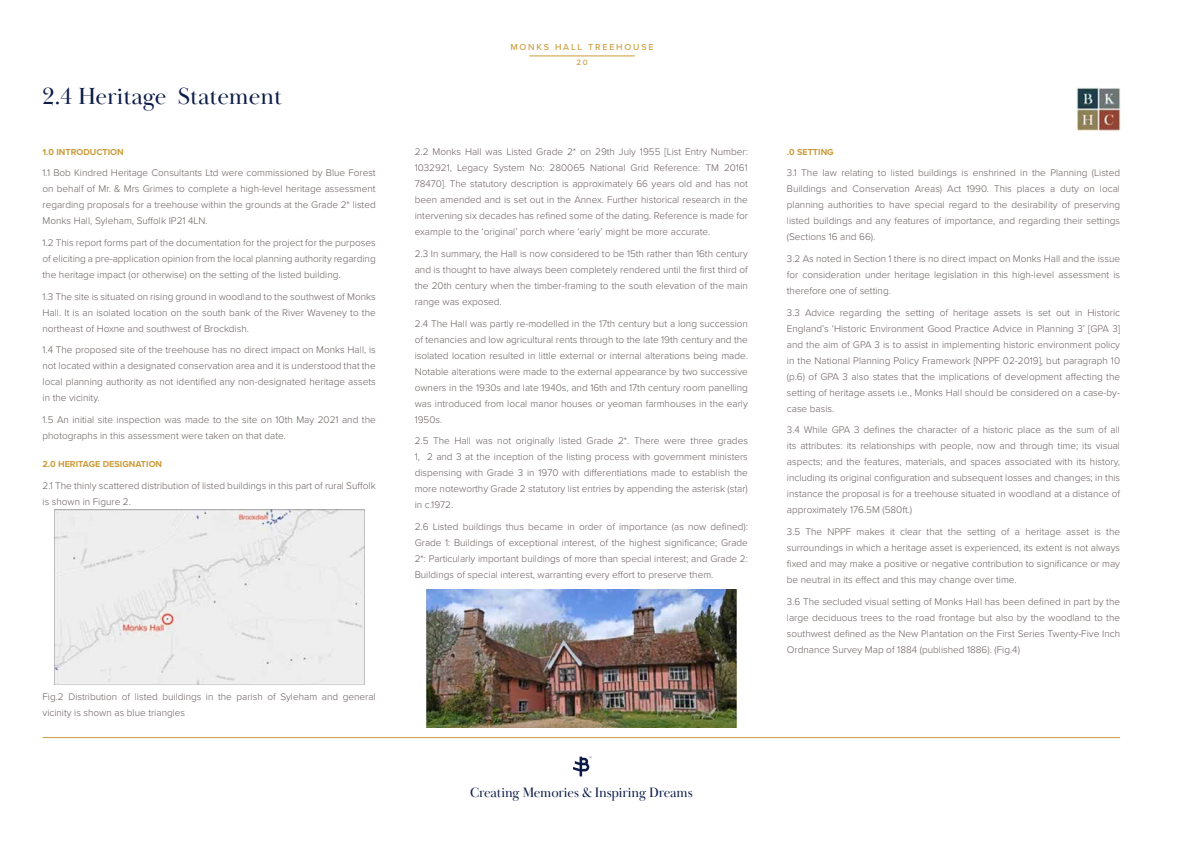
<style>
.page{position:relative;width:1191px;height:842px;background:#fff}
.page>*{position:absolute;margin:0;border:0;box-sizing:border-box;transform-origin:0 0}
.t1{font:24px "Baskerville Display PT";color:#0c1b47}
.t2{font:14px "Baskerville Display PT";letter-spacing:-.01em;color:#0c1b47}
.t3{font:300 10px/16px "Proxima Nova";color:#675e5c;text-align:justify}
.t4{font:700 9px "Proxima Nova";color:#cb9c3b}
.t5{font:500 9px "Proxima Nova";letter-spacing:.2em;color:#cb9c3b}
.t6{font:500 8px "Proxima Nova";color:#cb9c3b}
</style>
<div class="page">
<hr style="left:529px;top:55px;width:106px;height:1px;background:#cb9c3b">
<svg style="left:573px;top:757px;width:18px;height:19px"></svg>
<hr style="left:43px;top:737px;width:1077px;height:1px;background:#cb9c3b">
<img style="left:1076px;top:87px;width:44px;height:43px">
<img style="left:54px;top:510px;width:310px;height:175px">
<img style="left:426px;top:589px;width:310px;height:139px">
<h1 class="t1" style="left:43px;top:82px;width:241px">2.4 Heritage Statement</h1>
<p class="t4" style="left:43px;top:145px;width:83px">1.0 INTRODUCTION</p>
<p class="t3" style="left:43px;top:164px;width:335px">1.1 Bob Kindred Heritage Consultants Ltd were commissioned by Blue Forest on behalf of Mr. &amp; Mrs Grimes to complete a high-level heritage assessment regarding proposals for a treehouse within the grounds at the Grade 2* listed Monks Hall, Syleham, Suffolk IP21 4LN.</p>
<p class="t3" style="left:43px;top:234px;width:335px">1.2 This report forms part of the documentation for the project for the purposes of eliciting a pre-application opinion from the local planning authority regarding the heritage impact (or otherwise) on the setting of the listed building.</p>
<p class="t3" style="left:43px;top:288px;width:335px">1.3 The site is situated on rising ground in woodland to the southwest of Monks Hall. It is an isolated location on the south bank of the River Waveney to the northeast of Hoxne and southwest of Brockdish.</p>
<p class="t3" style="left:43px;top:341px;width:335px">1.4 The proposed site of the treehouse has no direct impact on Monks Hall, is not located within a designated conservation area and it is understood that the local planning authority as not identified any non-designated heritage assets in the vicinity.</p>
<p class="t3" style="left:43px;top:411px;width:335px">1.5 An initial site inspection was made to the site on 10th May 2021 and the photographs in this assessment were taken on that date.</p>
<p class="t4" style="left:43px;top:457px;width:121px">2.0 HERITAGE DESIGNATION</p>
<p class="t3" style="left:43px;top:477px;width:335px">2.1 The thinly scattered distribution of listed buildings in this part of rural Suffolk is shown in Figure 2.</p>
<p class="t3" style="left:43px;top:688px;width:335px">Fig.2 Distribution of listed buildings in the parish of Syleham and general vicinity is shown as blue triangles</p>
<p class="t5" style="left:510px;top:40px;width:145px">MONKS HALL TREEHOUSE</p>
<p class="t6" style="left:576px;top:56px;width:13px">20</p>
<p class="t3" style="left:415px;top:143px;width:335px">2.2 Monks Hall was Listed Grade 2* on 29th July 1955 [List Entry Number:<br>1032921, Legacy System No: 280065 National Grid Reference: TM 20161<br>78470]. The statutory description is approximately 66 years old and has not been amended and is set out in the Annex. Further historical research in the intervening six decades has refined some of the dating. Reference is made for example to the ‘original’ porch where ‘early’ might be more accurate.</p>
<p class="t3" style="left:415px;top:245px;width:335px">2.3 In summary, the Hall is now considered to be 15th rather than 16th century and is thought to have always been completely rendered until the first third of the 20th century when the timber-framing to the south elevation of the main range was exposed.</p>
<p class="t3" style="left:415px;top:315px;width:335px">2.4 The Hall was partly re-modelled in the 17th century but a long succession of tenancies and low agricultural rents through to the late 19th century and the isolated location resulted in little external or internal alterations being made.<br>Notable alterations were made to the external appearance by two successive owners in the 1930s and late 1940s, and 16th and 17th century room panelling was introduced from local manor houses or yeoman farmhouses in the early 1950s.</p>
<p class="t3" style="left:415px;top:432px;width:335px">2.5 The Hall was not originally listed Grade 2*. There were three grades 1, 2 and 3 at the inception of the listing process with government ministers dispensing with Grade 3 in 1970 with differentiations made to establish the more noteworthy Grade 2 statutory list entries by appending the asterisk (star) in c.1972.</p>
<p class="t3" style="left:415px;top:518px;width:335px">2.6 Listed buildings thus became in order of importance (as now defined):<br>Grade 1: Buildings of exceptional interest, of the highest significance; Grade 2*: Particularly important buildings of more than special interest; and Grade 2:<br>Buildings of special interest, warranting every effort to preserve them.</p>
<p class="t4" style="left:787px;top:145px;width:48px">.0 SETTING</p>
<p class="t3" style="left:787px;top:164px;width:335px">3.1 The law relating to listed buildings is enshrined in the Planning (Listed Buildings and Conservation Areas) Act 1990. This places a duty on local planning authorities to have special regard to the desirability of preserving listed buildings and any features of importance, and regarding their settings (Sections 16 and 66).</p>
<p class="t3" style="left:787px;top:250px;width:335px">3.2 As noted in Section 1 there is no direct impact on Monks Hall and the issue for consideration under heritage legislation in this high-level assessment is therefore one of setting.</p>
<p class="t3" style="left:787px;top:304px;width:335px">3.3 Advice regarding the setting of heritage assets is set out in Historic England’s ‘Historic Environment Good Practice Advice in Planning 3’ [GPA 3] and the aim of GPA 3 is to assist in implementing historic environment policy in the National Planning Policy Framework [NPPF 02-2019], but paragraph 10 (p.6) of GPA 3 also states that the implications of development affecting the setting of heritage assets i.e., Monks Hall should be considered on a case-by&shy;case basis.</p>
<p class="t3" style="left:787px;top:421px;width:335px">3.4 While GPA 3 defines the character of a historic place as the sum of all its attributes: its relationships with people, now and through time; its visual aspects; and the features, materials, and spaces associated with its history, including its original configuration and subsequent losses and changes; in this instance the proposal is for a treehouse situated in woodland at a distance of approximately 176.5M (580ft.)</p>
<p class="t3" style="left:787px;top:523px;width:335px">3.5 The NPPF makes it clear that the setting of a heritage asset is the surroundings in which a heritage asset is experienced, its extent is not always fixed and may make a positive or negative contribution to significance or may be neutral in its effect and this may change over time.</p>
<p class="t3" style="left:787px;top:593px;width:335px">3.6 The secluded visual setting of Monks Hall has been defined in part by the large deciduous trees to the road frontage but also by the woodland to the southwest defined as the New Plantation on the First Series Twenty-Five Inch Ordnance Survey Map of 1884 (published 1886). (Fig.4)</p>
<h2 class="t2" style="left:470px;top:784px;width:224px">Creating Memories &amp; Inspiring Dreams</h2>
</div>
